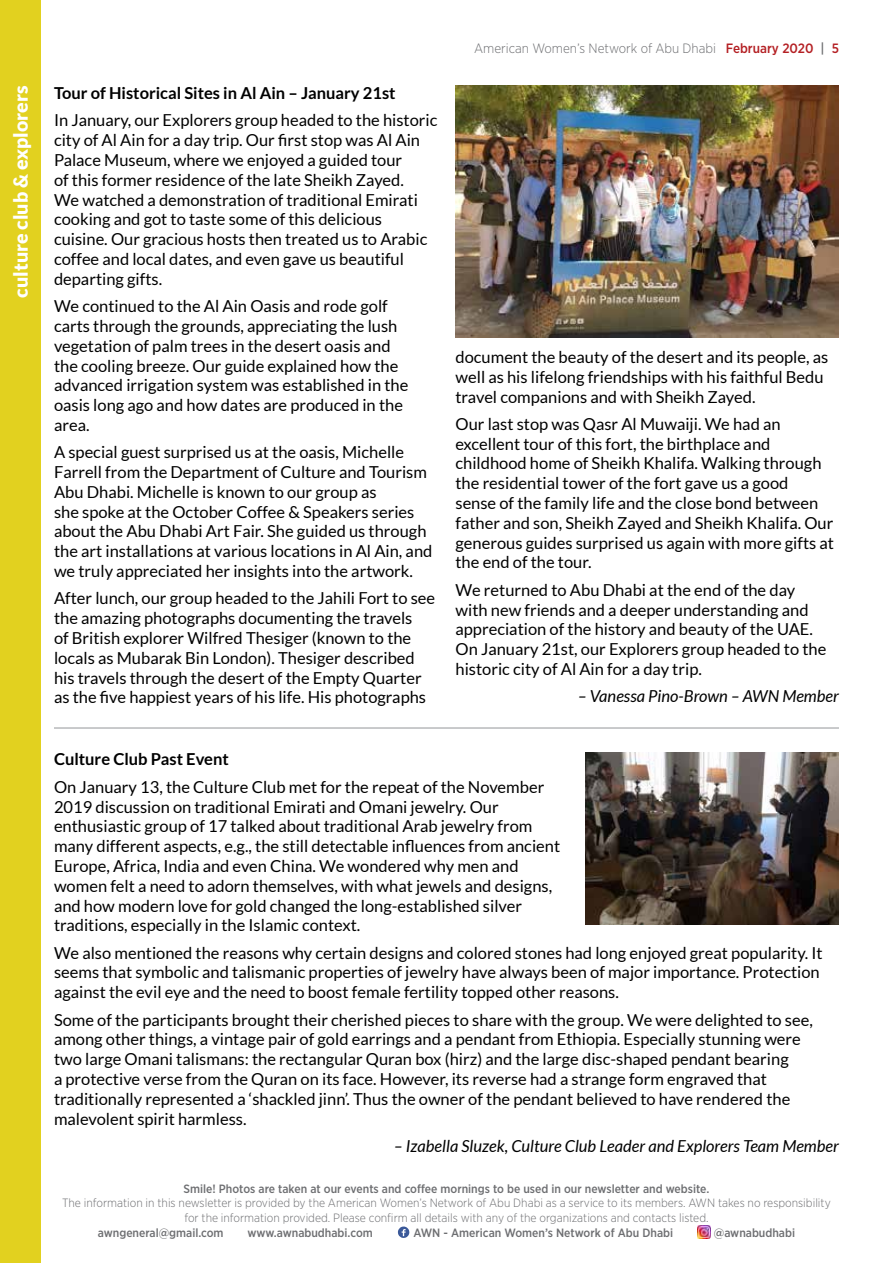
<style>
.page{position:relative;width:893px;height:1263px;background:#fff}
.page>*{position:absolute;margin:0;border:0;box-sizing:border-box;transform-origin:0 0}
.t1{font:900 19.5px "Lato";color:#fff}
.t2{font:16.5px/19.8px "Lato";color:#000}
.t3{font:italic 16.5px "Lato";color:#000}
.t4{font:700 16.5px "Lato";color:#000}
.t5{font:300 13.5px "Gotham Narrow";color:#6d6e71}
.t6{font:300 12px/14.4px "Gotham Narrow";color:#6d6e71;text-align:center}
.t7{font:500 12px "Gotham Narrow";color:#6d6e71}
.s1{font-weight:500;color:#b42024}
.s2{font-weight:500}
</style>
<div class="page">
<svg style="left:398px;top:1226px;width:11px;height:12px"></svg>
<img style="left:697px;top:1225px;width:14px;height:14px">
<div style="left:0;top:0;width:40px;height:1263px;background:#e2d11f"></div>
<img style="left:455px;top:86px;width:384px;height:252px">
<hr style="left:54px;top:728px;width:785px;height:1px;background:#939598">
<img style="left:586px;top:752px;width:253px;height:172px">
<p class="t1" style="left:9px;top:298px;width:213px;rotate:-90deg">culture club &amp; explorers</p>
<p class="t4" style="left:54px;top:84px;width:343px">Tour of Historical Sites in Al Ain – January 21st</p>
<p class="t2" style="left:54px;top:110px;width:385px">In January, our Explorers group headed to the historic city of Al Ain for a day trip. Our first stop was Al Ain Palace Museum, where we enjoyed a guided tour<br>of this former residence of the late Sheikh Zayed.<br>We watched a demonstration of traditional Emirati cooking and got to taste some of this delicious cuisine. Our gracious hosts then treated us to Arabic coffee and local dates, and even gave us beautiful departing gifts.</p>
<p class="t2" style="left:54px;top:296px;width:356px">We continued to the Al Ain Oasis and rode golf carts through the grounds, appreciating the lush vegetation of palm trees in the desert oasis and the cooling breeze. Our guide explained how the advanced irrigation system was established in the oasis long ago and how dates are produced in the area.</p>
<p class="t2" style="left:54px;top:442px;width:380px">A special guest surprised us at the oasis, Michelle Farrell from the Department of Culture and Tourism Abu Dhabi. Michelle is known to our group as<br>she spoke at the October Coffee &amp; Speakers series about the Abu Dhabi Art Fair. She guided us through the art installations at various locations in Al Ain, and we truly appreciated her insights into the artwork.</p>
<p class="t2" style="left:54px;top:588px;width:383px">After lunch, our group headed to the Jahili Fort to see the amazing photographs documenting the travels<br>of British explorer Wilfred Thesiger (known to the locals as Mubarak Bin London). Thesiger described his travels through the desert of the Empty Quarter as the five happiest years of his life. His photographs</p>
<p class="t5" style="left:474px;top:40px;width:366px">American Women’s Network of Abu Dhabi <span class="s1">February 2020</span> <span class="s2">|</span> <span class="s1">5</span></p>
<p class="t2" style="left:455px;top:347px;width:374px">document the beauty of the desert and its people, as well as his lifelong friendships with his faithful Bedu travel companions and with Sheikh Zayed.</p>
<p class="t2" style="left:455px;top:414px;width:380px">Our last stop was Qasr Al Muwaiji. We had an excellent tour of this fort, the birthplace and childhood home of Sheikh Khalifa. Walking through the residential tower of the fort gave us a good<br>sense of the family life and the close bond between father and son, Sheikh Zayed and Sheikh Khalifa. Our generous guides surprised us again with more gifts at the end of the tour.</p>
<p class="t2" style="left:455px;top:580px;width:372px">We returned to Abu Dhabi at the end of the day with new friends and a deeper understanding and appreciation of the history and beauty of the UAE.<br>On January 21st, our Explorers group headed to the historic city of Al Ain for a day trip.</p>
<p class="t3" style="left:578px;top:687px;width:262px">– Vanessa Pino-Brown – AWN Member</p>
<p class="t4" style="left:54px;top:750px;width:176px">Culture Club Past Event</p>
<p class="t2" style="left:54px;top:777px;width:508px">On January 13, the Culture Club met for the repeat of the November 2019 discussion on traditional Emirati and Omani jewelry. Our enthusiastic group of 17 talked about traditional Arab jewelry from many different aspects, e.g., the still detectable influences from ancient Europe, Africa, India and even China. We wondered why men and women felt a need to adorn themselves, with what jewels and designs, and how modern love for gold changed the long-established silver traditions, especially in the Islamic context.</p>
<p class="t2" style="left:54px;top:943px;width:770px">We also mentioned the reasons why certain designs and colored stones had long enjoyed great popularity. It seems that symbolic and talismanic properties of jewelry have always been of major importance. Protection against the evil eye and the need to boost female fertility topped other reasons.</p>
<p class="t2" style="left:54px;top:1009px;width:760px">Some of the participants brought their cherished pieces to share with the group. We were delighted to see, among other things, a vintage pair of gold earrings and a pendant from Ethiopia. Especially stunning were two large Omani talismans: the rectangular Quran box (hirz) and the large disc-shaped pendant bearing<br>a protective verse from the Quran on its face. However, its reverse had a strange form engraved that traditionally represented a ‘shackled jinn’. Thus the owner of the pendant believed to have rendered the malevolent spirit harmless.</p>
<p class="t3" style="left:394px;top:1137px;width:446px">– Izabella Sluzek, Culture Club Leader and Explorers Team Member</p>
<p class="t7" style="left:184px;top:1181px;width:527px">Smile! Photos are taken at our events and coffee mornings to be used in our newsletter and website.</p>
<p class="t6" style="left:62px;top:1195px;width:770px">The information in this newsletter is provided by the American Women’s Network of Abu Dhabi as a service to its members. AWN takes no responsibility for the information provided. Please confirm all details with any of the organizations and contacts listed.</p>
<p class="t7" style="left:98px;top:1226px;width:127px">awngeneral@gmail.com</p>
<p class="t7" style="left:248px;top:1226px;width:127px">www.awnabudhabi.com</p>
<p class="t7" style="left:413px;top:1226px;width:261px">AWN - American Women’s Network of Abu Dhabi</p>
<p class="t7" style="left:714px;top:1226px;width:83px">@awnabudhabi</p>
</div>
